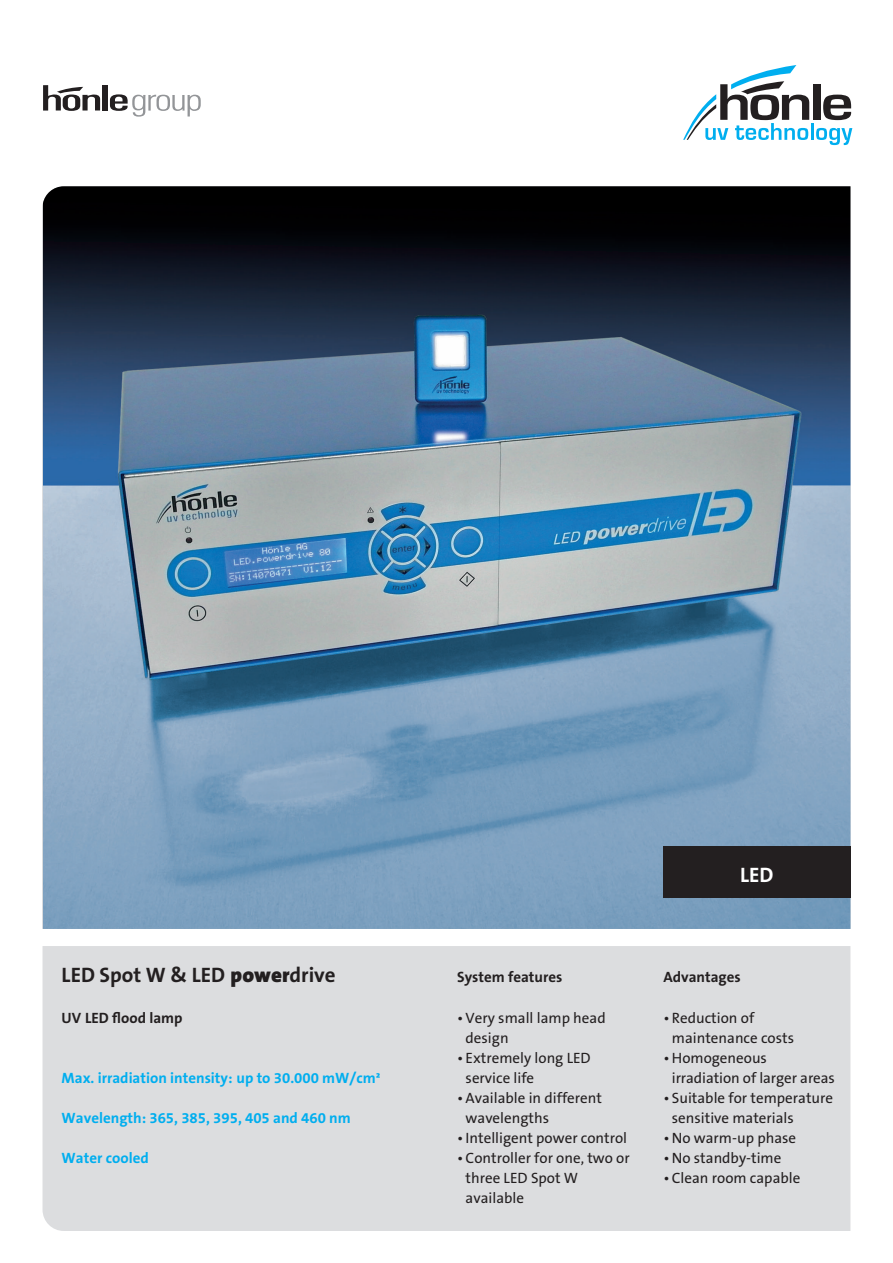
<style>
.page{position:relative;width:893px;height:1263px;background:#fff}
.page>*{position:absolute;margin:0;border:0;box-sizing:border-box;transform-origin:0 0}
.t1{font:700 21px "The Sans B7";color:#231f20}
.t2{font:700 21px "The Sans B7";color:#fff}
.t3{font:15px/20.1px "The Sans B5 Plain";color:#231f20}
.t4{font:700 15px "The Sans B7";color:#00aeef}
.t5{font:700 15px "The Sans B7";color:#231f20}
.s1{font-family:"The Sans B9";font-weight:900}
</style>
<div class="page">
<div style="left:43px;top:946px;width:807px;height:285px;background:#dcdddf"></div>
<hr style="left:811px;top:123px;width:3px;height:17px;background:#00aeef">
<svg style="left:816px;top:128px;width:36px;height:17px"></svg>
<div style="left:813px;top:84px;width:7px;height:36px;background:#231f20"></div>
<svg style="left:823px;top:95px;width:28px;height:25px"></svg>
<svg style="left:683px;top:65px;width:126px;height:75px"></svg>
<div style="left:103px;top:85px;width:5px;height:26px;background:#231f20"></div>
<svg style="left:110px;top:94px;width:91px;height:23px"></svg>
<svg style="left:43px;top:85px;width:57px;height:26px"></svg>
<img style="left:43px;top:186px;width:807px;height:743px">
<div style="left:663px;top:846px;width:187px;height:51px;background:#231f20"></div>
<h1 class="t1" style="left:62px;top:964px;width:276px">LED Spot W &amp; LED <span class="s1">power</span>drive</h1>
<p class="t5" style="left:62px;top:1009px;width:122px">UV LED flood lamp</p>
<p class="t4" style="left:62px;top:1070px;width:320px">Max. irradiation intensity: up to 30.000 mW/cm²</p>
<p class="t4" style="left:62px;top:1110px;width:291px">Wavelength: 365, 385, 395, 405 and 460 nm</p>
<p class="t4" style="left:62px;top:1150px;width:89px">Water cooled</p>
<h1 class="t2" style="left:740px;top:863px;width:35px">LED</h1>
<p class="t5" style="left:457px;top:969px;width:107px">System features</p>
<p class="t3" style="left:466px;top:1008px;width:142px;text-indent:-9px">•Very small lamp head design</p>
<p class="t3" style="left:466px;top:1048px;width:127px;text-indent:-9px">• Extremely long LED service life</p>
<p class="t3" style="left:466px;top:1088px;width:138px;text-indent:-9px">•Available in different wavelengths</p>
<p class="t3" style="left:457px;top:1128px;width:172px">• Intelligent power control</p>
<p class="t3" style="left:466px;top:1149px;width:166px;text-indent:-9px">• Controller for one, two or three LED Spot W available</p>
<p class="t5" style="left:663px;top:969px;width:79px">Advantages</p>
<p class="t3" style="left:672px;top:1008px;width:124px;text-indent:-9px">• Reduction of maintenance costs</p>
<p class="t3" style="left:672px;top:1048px;width:165px;text-indent:-9px">•Homogeneous irradiation of larger areas</p>
<p class="t3" style="left:672px;top:1088px;width:163px;text-indent:-9px">• Suitable for temperature sensitive materials</p>
<p class="t3" style="left:663px;top:1128px;width:134px">• No warm-up phase</p>
<p class="t3" style="left:663px;top:1149px;width:120px">• No standby-time</p>
<p class="t3" style="left:663px;top:1169px;width:139px">• Clean room capable</p>
</div>
